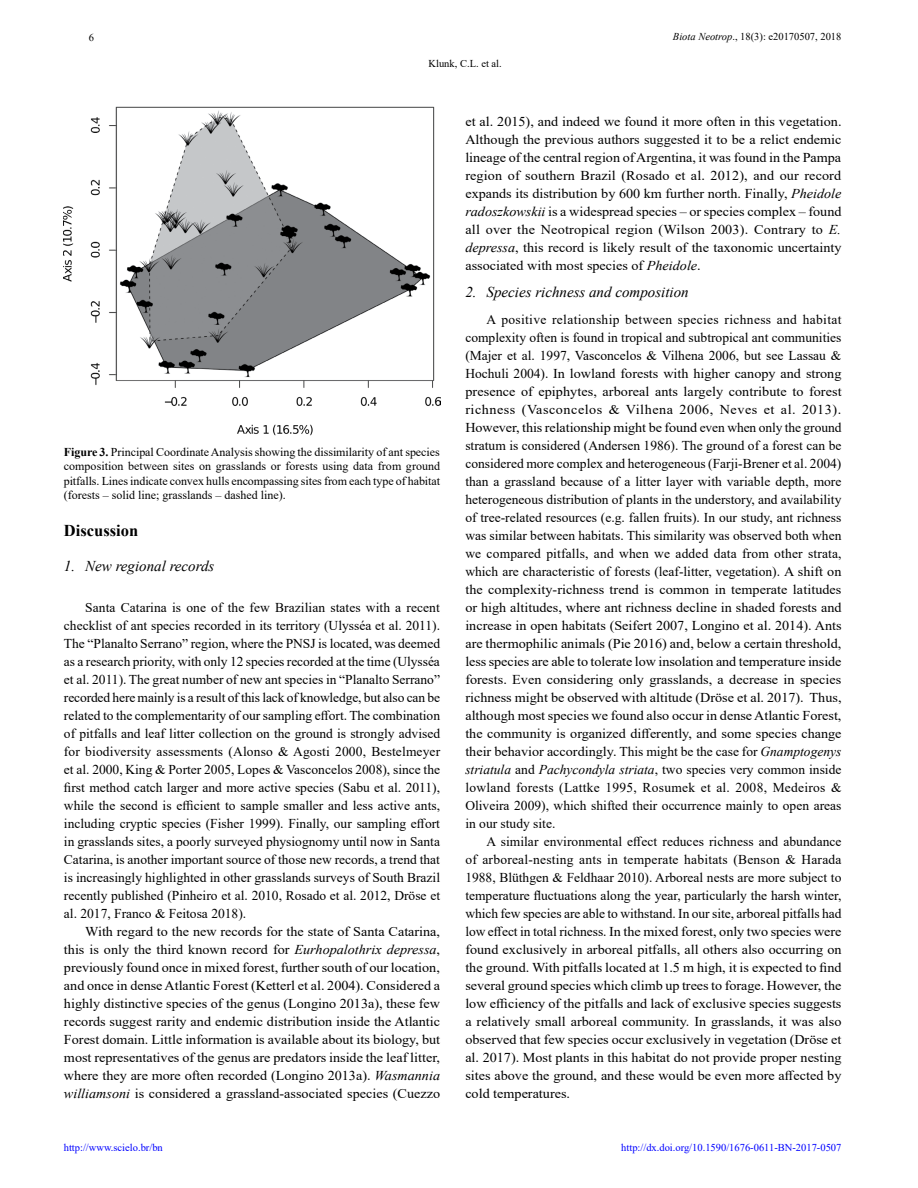
<style>
.page{position:relative;width:918px;height:1188px;background:#fff}
.page>*{position:absolute;margin:0;border:0;box-sizing:border-box;transform-origin:0 0}
.t1{font:700 16.5px "Times New Roman";color:#000}
.t2{font:italic 15px "Times New Roman";color:#000}
.t3{font:13.5px/18px "Times New Roman";color:#000;text-align:justify}
.t4{font:13.5px/18px "Times New Roman";color:#000;text-align:justify;scale:1.05 1}
.t5{font:12px/14.4px "Times New Roman";color:#000;text-align:justify}
.t6{font:10.5px "Times New Roman";color:#00f}
.t7{font:10.5px "Times New Roman";color:#000}
.s1{font-style:italic}
.s2{font-weight:700}
</style>
<div class="page">
<img style="left:64px;top:106px;width:376px;height:330px">
<p class="t7" style="left:89px;top:31px;width:7px">6</p>
<p class="t7" style="left:429px;top:56px;width:75px">Klunk, C.L. et al.</p>
<p class="t7" style="left:673px;top:29px;width:170px"><span class="s1">Biota Neotrop</span>., 18(3): e20170507, 2018</p>
<p class="t5" style="left:64px;top:444px;width:378px"><span class="s2">Figure 3.</span> Principal Coordinate Analysis showing the dissimilarity of ant species composition between sites on grasslands or forests using data from ground pitfalls. Lines indicate convex hulls encompassing sites from each type of habitat (forests – solid line; grasslands – dashed line).</p>
<p class="t1" style="left:64px;top:519px;width:76px">Discussion</p>
<p class="t2" style="left:64px;top:556px;width:152px">1. New regional records</p>
<p class="t3" style="left:64px;top:598px;width:378px;text-indent:21px">Santa Catarina is one of the few Brazilian states with a recent checklist of ant species recorded in its territory (Ulysséa et al. 2011).<br>The “Planalto Serrano” region, where the PNSJ is located, was deemed as a research priority, with only 12 species recorded at the time (Ulysséa et al. 2011). The great number of new ant species in “Planalto Serrano” recorded here mainly is a result of this lack of knowledge, but also can be related to the complementarity of our sampling effort. The combination of pitfalls and leaf litter collection on the ground is strongly advised for biodiversity assessments (Alonso &amp; Agosti 2000, Bestelmeyer et al. 2000, King &amp; Porter 2005, Lopes &amp; Vasconcelos 2008), since the first method catch larger and more active species (Sabu et al. 2011), while the second is efficient to sample smaller and less active ants, including cryptic species (Fisher 1999). Finally, our sampling effort in grasslands sites, a poorly surveyed physiognomy until now in Santa Catarina, is another important source of those new records, a trend that is increasingly highlighted in other grasslands surveys of South Brazil recently published (Pinheiro et al. 2010, Rosado et al. 2012, Dröse et al. 2017, Franco &amp; Feitosa 2018).</p>
<p class="t4" style="left:64px;top:922px;width:360px;text-indent:21px">With regard to the new records for the state of Santa Catarina, this is only the third known record for <span class="s1">Eurhopalothrix depressa</span>, previously found once in mixed forest, further south of our location, and once in dense Atlantic Forest (Ketterl et al. 2004). Considered a highly distinctive species of the genus (Longino 2013a), these few records suggest rarity and endemic distribution inside the Atlantic Forest domain. Little information is available about its biology, but most representatives of the genus are predators inside the leaf litter, where they are more often recorded (Longino 2013a). <span class="s1">Wasmannia williamsoni</span> is considered a grassland-associated species (Cuezzo</p>
<p class="t4" style="left:465px;top:112px;width:360px">et al. 2015), and indeed we found it more often in this vegetation.<br>Although the previous authors suggested it to be a relict endemic lineage of the central region of Argentina, it was found in the Pampa region of southern Brazil (Rosado et al. 2012), and our record expands its distribution by 600 km further north. Finally, <span class="s1">Pheidole radoszkowskii</span> is a widespread species – or species complex – found all over the Neotropical region (Wilson 2003). Contrary to <span class="s1">E. depressa</span>, this record is likely result of the taxonomic uncertainty associated with most species of <span class="s1">Pheidole</span>.</p>
<p class="t2" style="left:465px;top:281px;width:225px">2. Species richness and composition</p>
<p class="t3" style="left:465px;top:310px;width:378px;text-indent:21px">A positive relationship between species richness and habitat complexity often is found in tropical and subtropical ant communities (Majer et al. 1997, Vasconcelos &amp; Vilhena 2006, but see Lassau &amp; Hochuli 2004). In lowland forests with higher canopy and strong presence of epiphytes, arboreal ants largely contribute to forest richness (Vasconcelos &amp; Vilhena 2006, Neves et al. 2013).<br>However, this relationship might be found even when only the ground stratum is considered (Andersen 1986). The ground of a forest can be considered more complex and heterogeneous (Farji-Brener et al. 2004) than a grassland because of a litter layer with variable depth, more heterogeneous distribution of plants in the understory, and availability of tree-related resources (e.g. fallen fruits). In our study, ant richness was similar between habitats. This similarity was observed both when we compared pitfalls, and when we added data from other strata, which are characteristic of forests (leaf-litter, vegetation). A shift on the complexity-richness trend is common in temperate latitudes or high altitudes, where ant richness decline in shaded forests and increase in open habitats (Seifert 2007, Longino et al. 2014). Ants are thermophilic animals (Pie 2016) and, below a certain threshold, less species are able to tolerate low insolation and temperature inside forests. Even considering only grasslands, a decrease in species richness might be observed with altitude (Dröse et al. 2017). Thus, although most species we found also occur in dense Atlantic Forest, the community is organized differently, and some species change their behavior accordingly. This might be the case for <span class="s1">Gnamptogenys striatula</span> and <span class="s1">Pachycondyla striata</span>, two species very common inside lowland forests (Lattke 1995, Rosumek et al. 2008, Medeiros &amp; Oliveira 2009), which shifted their occurrence mainly to open areas in our study site.</p>
<p class="t3" style="left:465px;top:832px;width:378px;text-indent:21px">A similar environmental effect reduces richness and abundance of arboreal-nesting ants in temperate habitats (Benson &amp; Harada 1988, Blüthgen &amp; Feldhaar 2010). Arboreal nests are more subject to temperature fluctuations along the year, particularly the harsh winter, which few species are able to withstand. In our site, arboreal pitfalls had low effect in total richness. In the mixed forest, only two species were found exclusively in arboreal pitfalls, all others also occurring on the ground. With pitfalls located at 1.5 m high, it is expected to find several ground species which climb up trees to forage. However, the low efficiency of the pitfalls and lack of exclusive species suggests a relatively small arboreal community. In grasslands, it was also observed that few species occur exclusively in vegetation (Dröse et al. 2017). Most plants in this habitat do not provide proper nesting sites above the ground, and these would be even more affected by cold temperatures.</p>
<p class="t6" style="left:64px;top:1140px;width:101px">http://www.scielo.br/bn</p>
<p class="t6" style="left:621px;top:1140px;width:222px">http://dx.doi.org/10.1590/1676-0611-BN-2017-0507</p>
</div>
